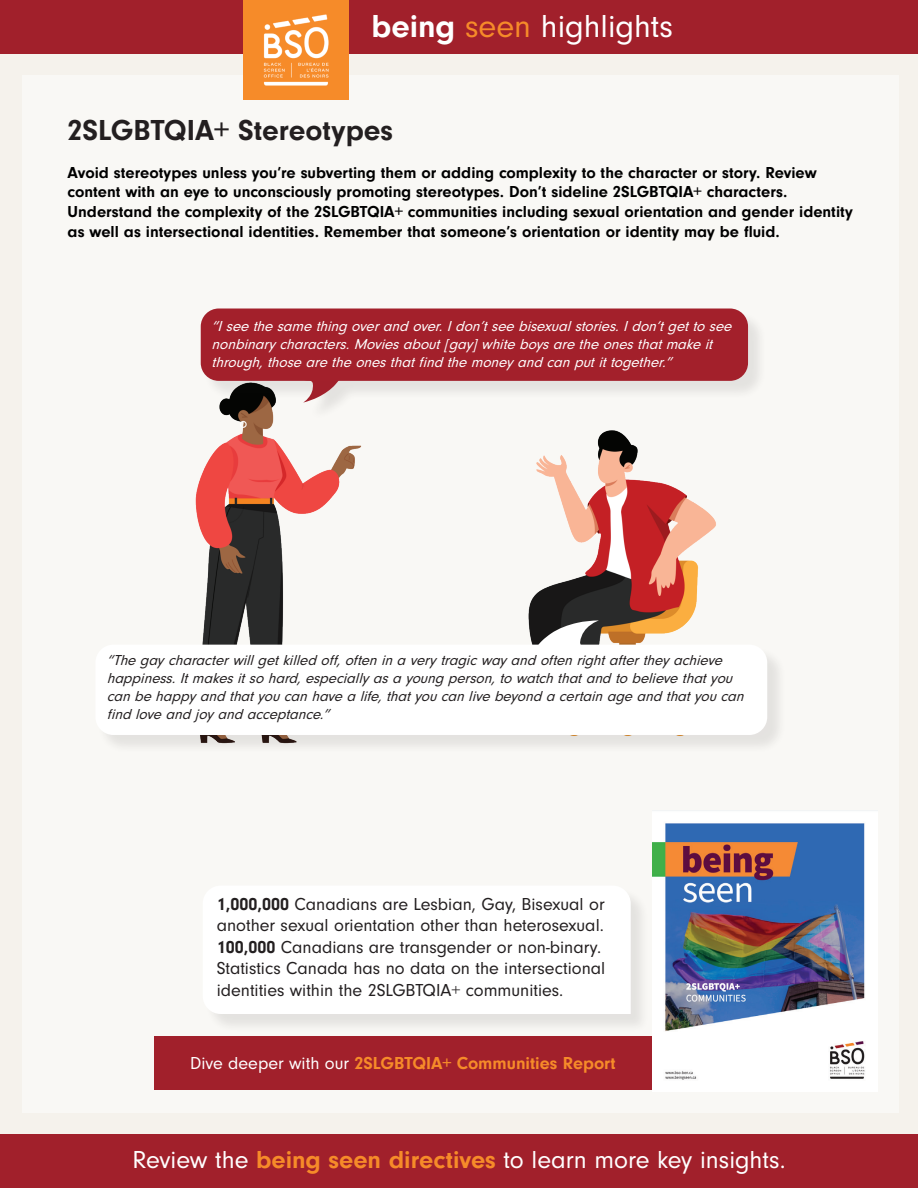
<style>
.page{position:relative;width:918px;height:1188px;background:#fff}
.page>*{position:absolute;margin:0;border:0;box-sizing:border-box;transform-origin:0 0}
.t1{font:33px "Neuzeit Gro";color:#fff}
.t2{font:700 30px "Neuzeit Gro";color:#231f20}
.t3{font:25.5px "Neuzeit Gro";color:#fff}
.t4{font:18px/21.6px "Neuzeit Gro";color:#231f20}
.t5{font:700 18px "Neuzeit Gro";color:#f68b29}
.t6{font:700 16.5px/19.8px "Neuzeit Gro";color:#000}
.t7{font:italic 15px/18px "Neuzeit Gro";color:#231f20}
.t8{font:italic 15px/18px "Neuzeit Gro";color:#fff}
.s1{font-weight:700}
.s2{color:#f68b29}
.s3{font-weight:400;color:#fff}
.s4{font-weight:700;color:#f68b29}
</style>
<div class="page">
<hr style="left:0;top:0;width:1px;height:1188px;background:#f5f2ec">
<div style="left:1px;top:0;width:917px;height:1188px;background:#f5f2ec"></div>
<div style="left:23px;top:75px;width:876px;height:1037px;background:#f9f8f5"></div>
<div style="left:0;top:0;width:918px;height:54px;background:#a1202b"></div>
<div style="left:0;top:1134px;width:918px;height:54px;background:#a1202b"></div>
<div style="left:244px;top:0;width:105px;height:99px;background:#f68b29"></div>
<img style="left:263px;top:14px;width:66px;height:72px">
<img style="left:195px;top:308px;width:544px;height:337px">
<div style="left:203px;top:311px;width:564px;height:110px;background:#231f20;opacity:.1"></div>
<svg style="left:273px;top:381px;width:74px;height:22px"></svg>
<div style="left:201px;top:309px;width:547px;height:72px;background:#a3202b;border-radius:18px"></div>
<div style="left:154px;top:1036px;width:722px;height:54px;background:#a1202b"></div>
<img style="left:652px;top:823px;width:224px;height:267px">
<svg style="left:524px;top:620px;width:93px;height:25px"></svg>
<div style="left:98px;top:647px;width:688px;height:107px;background:#231f20;opacity:.1"></div>
<div style="left:95px;top:645px;width:672px;height:90px;background:#fff;border-radius:18px"></div>
<div style="left:205px;top:888px;width:445px;height:145px;background:#231f20;opacity:.1"></div>
<div style="left:205px;top:888px;width:426px;height:126px;background:#fff"></div>
<h1 class="t1" style="left:371px;top:9px;width:303px"><span class="s1">being</span> <span class="s2">seen</span> highlights</h1>
<h2 class="t2" style="left:68px;top:113px;width:327px">2SLGBTQIA+ Stereotypes</h2>
<p class="t6" style="left:68px;top:162px;width:787px">Avoid stereotypes unless you’re subverting them or adding complexity to the character or story. Review content with an eye to unconsciously promoting stereotypes. Don’t sideline 2SLGBTQIA+ characters.<br>Understand the complexity of the 2SLGBTQIA+ communities including sexual orientation and gender identity as well as intersectional identities. Remember that someone’s orientation or identity may be fluid.</p>
<p class="t8" style="left:212px;top:317px;width:526px">“Iseethesamething overand over.Idon’tseebisexualstories.Idon’tgettosee nonbinarycharacters.Moviesabout[gay]whiteboysaretheonesthatmakeit through,thosearetheonesthatfind themoneyand canputittogether.”</p>
<p class="t7" style="left:107px;top:652px;width:643px">“Thegaycharacterwillgetkilled off,oftenina verytragicwayand oftenrightaftertheyachieve happiness.Itmakesitsohard,especiallyasa young person,towatchthatand tobelievethatyou canbehappyand thatyoucanhavea life,thatyoucanlivebeyond a certainageand thatyoucan find loveand joyand acceptance.”</p>
<p class="t4" style="left:217px;top:893px;width:390px"><span class="s1">1,000,000</span> Canadians are Lesbian, Gay, Bisexual or another sexual orientation other than heterosexual.<br><span class="s1">100,000</span> Canadians are transgender or non-binary.<br>Statistics Canada has no data on the intersectional identities within the 2SLGBTQIA+ communities.</p>
<p class="t5" style="left:190px;top:1053px;width:427px"><span class="s3">Dive deeper with our</span> 2SLGBTQIA+ Communities Report</p>
<h3 class="t3" style="left:132px;top:1146px;width:655px">Review the <span class="s4">being seen directives</span> to learn more key insights.</h3>
</div>
